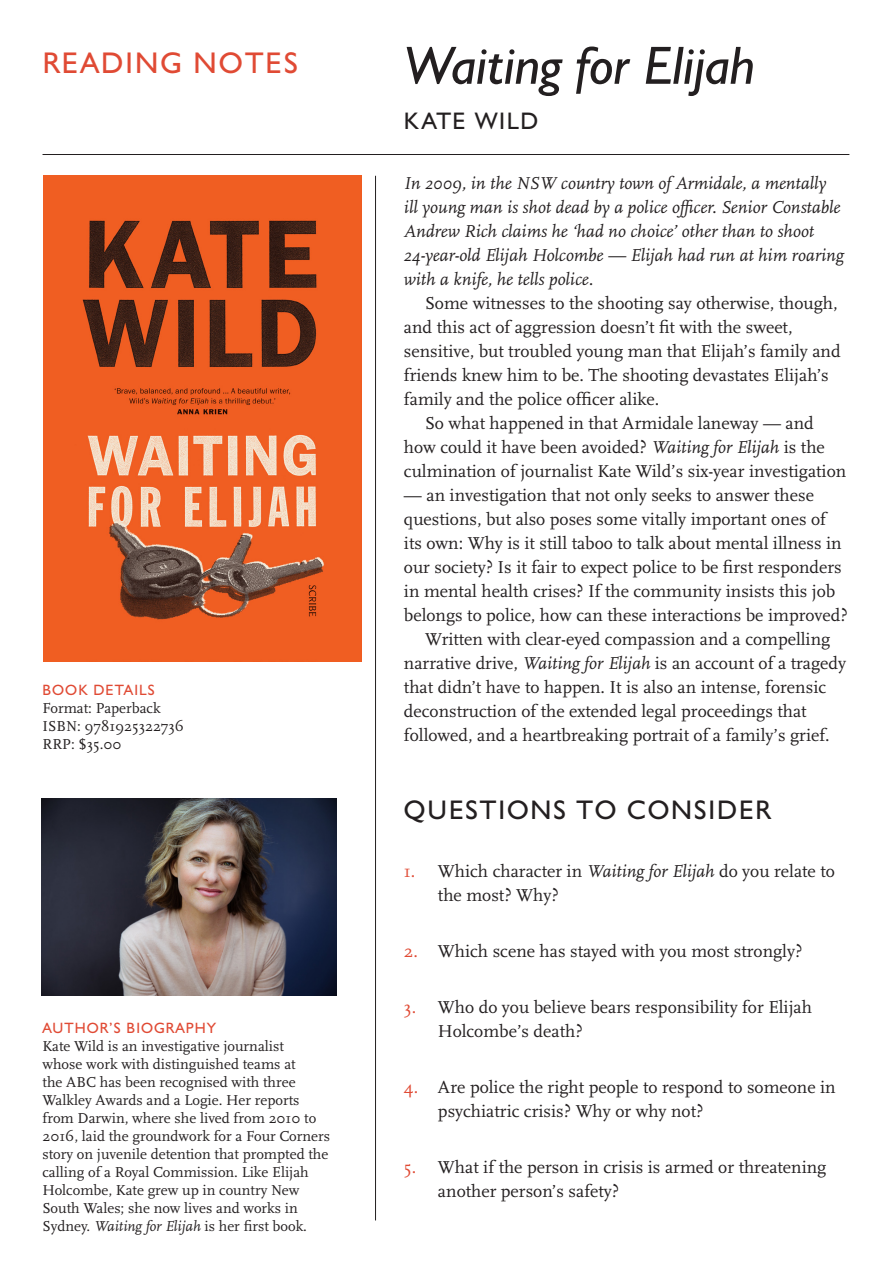
<style>
.page{position:relative;width:893px;height:1263px;background:#fff}
.page>*{position:absolute;margin:0;border:0;box-sizing:border-box;transform-origin:0 0}
.Book_Title{font:italic 54px "Humanist 521 BT";letter-spacing:-.015em;color:#231f20}
.Book_Club_Notes{font:30px "Humanist 521 BT";letter-spacing:.07em;color:#e04a34}
.Questions_to_Conside{font:27px "Humanist 521 BT";letter-spacing:.07em;color:#231f20}
.Author{font:24px "Humanist 521 BT";letter-spacing:.07em;color:#231f20}
.Preamble{font:18px/24px "Scala";color:#231f20}
.Preamble_copy___firs{font:italic 18px/24px "Scala";color:#231f20}
.Author_s_Details{font:15px/18px "Scala";color:#231f20}
.Small_Caps{font:15px "Humanist 521 BT";letter-spacing:.07em;color:#e04a34}
.s1{font-style:italic}
.s2{color:#e04a34}
</style>
<div class="page">
<hr style="left:375px;top:176px;width:1px;height:1044px;background:#231f20">
<hr style="left:43px;top:154px;width:806px;height:1px;background:#231f20">
<img style="left:42px;top:798px;width:294px;height:197px">
<img style="left:44px;top:176px;width:317px;height:485px">
<p class="Book_Club_Notes" style="left:43px;top:45px;width:256px">READING NOTES</p>
<p class="Small_Caps" style="left:43px;top:681px;width:114px">BOOK DETAILS</p>
<p class="Author_s_Details" style="left:43px;top:700px;width:120px">Format: Paperback</p>
<p class="Author_s_Details" style="left:43px;top:718px;width:143px">ISBN: 9781925322736</p>
<p class="Author_s_Details" style="left:43px;top:736px;width:81px">RRP: $35.00</p>
<p class="Small_Caps" style="left:43px;top:1018px;width:175px">AUTHOR’S BIOGRAPHY</p>
<p class="Author_s_Details" style="left:43px;top:1037px;width:289px">Kate Wild is an investigative journalist<br>whose work with distinguished teams at<br>the ABC has been recognised with three Walkley Awards and a Logie. Her reports from Darwin, where she lived from 2010 to 2016, laid the groundwork for a Four Corners story on juvenile detention that prompted the calling of a Royal Commission. Like Elijah Holcombe, Kate grew up in country New South Wales; she now lives and works in Sydney. <span class="s1">Waiting for Elijah</span> is her first book.</p>
<p class="Book_Title" style="left:404px;top:32px;width:353px">Waiting for Elijah</p>
<p class="Author" style="left:404px;top:106px;width:136px">KATE WILD</p>
<p class="Preamble_copy___firs" style="left:404px;top:172px;width:441px">In 2009, in the NSW country town of Armidale, a mentally ill young man is shot dead by a police officer. Senior Constable Andrew Rich claims he ‘had no choice’ other than to shoot 24-year-old Elijah Holcombe — Elijah had run at him roaring with a knife, he tells police.</p>
<p class="Preamble" style="left:404px;top:291px;width:438px;text-indent:21px">Some witnesses to the shooting say otherwise, though, and this act of aggression doesn’t fit with the sweet, sensitive, but troubled young man that Elijah’s family and friends knew him to be. The shooting devastates Elijah’s family and the police officer alike.</p>
<p class="Preamble" style="left:404px;top:411px;width:444px;text-indent:21px">So what happened in that Armidale laneway — and how could it have been avoided? <span class="s1">Waiting for Elijah</span> is the culmination of journalist Kate Wild’s six-year investigation</p>
<p class="Preamble" style="left:404px;top:483px;width:445px">— an investigation that not only seeks to answer these questions, but also poses some vitally important ones of its own: Why is it still taboo to talk about mental illness in our society? Is it fair to expect police to be first responders in mental health crises? If the community insists this job belongs to police, how can these interactions be improved?</p>
<p class="Preamble" style="left:404px;top:627px;width:444px;text-indent:21px">Written with clear-eyed compassion and a compelling narrative drive, <span class="s1">Waiting for Elijah</span> is an account of a tragedy that didn’t have to happen. It is also an intense, forensic deconstruction of the extended legal proceedings that followed, and a heartbreaking portrait of a family’s grief.</p>
<p class="Questions_to_Conside" style="left:404px;top:793px;width:368px">QUESTIONS TO CONSIDER</p>
<p class="Preamble" style="left:438px;top:859px;width:398px;text-indent:-34px"><span class="s2">1.</span> Which character in <span class="s1">Waiting for Elijah</span> do you relate to the most? Why?</p>
<p class="Preamble" style="left:404px;top:939px;width:400px"><span class="s2">2.</span> Which scene has stayed with you most strongly?</p>
<p class="Preamble" style="left:438px;top:995px;width:376px;text-indent:-34px"><span class="s2">3.</span> Who do you believe bears responsibility for Elijah<br>Holcombe’s death?</p>
<p class="Preamble" style="left:438px;top:1075px;width:399px;text-indent:-34px"><span class="s2">4.</span> Are police the right people to respond to someone in psychiatric crisis? Why or why not?</p>
<p class="Preamble" style="left:438px;top:1155px;width:390px;text-indent:-34px"><span class="s2">5.</span> What if the person in crisis is armed or threatening another person’s safety?</p>
</div>
